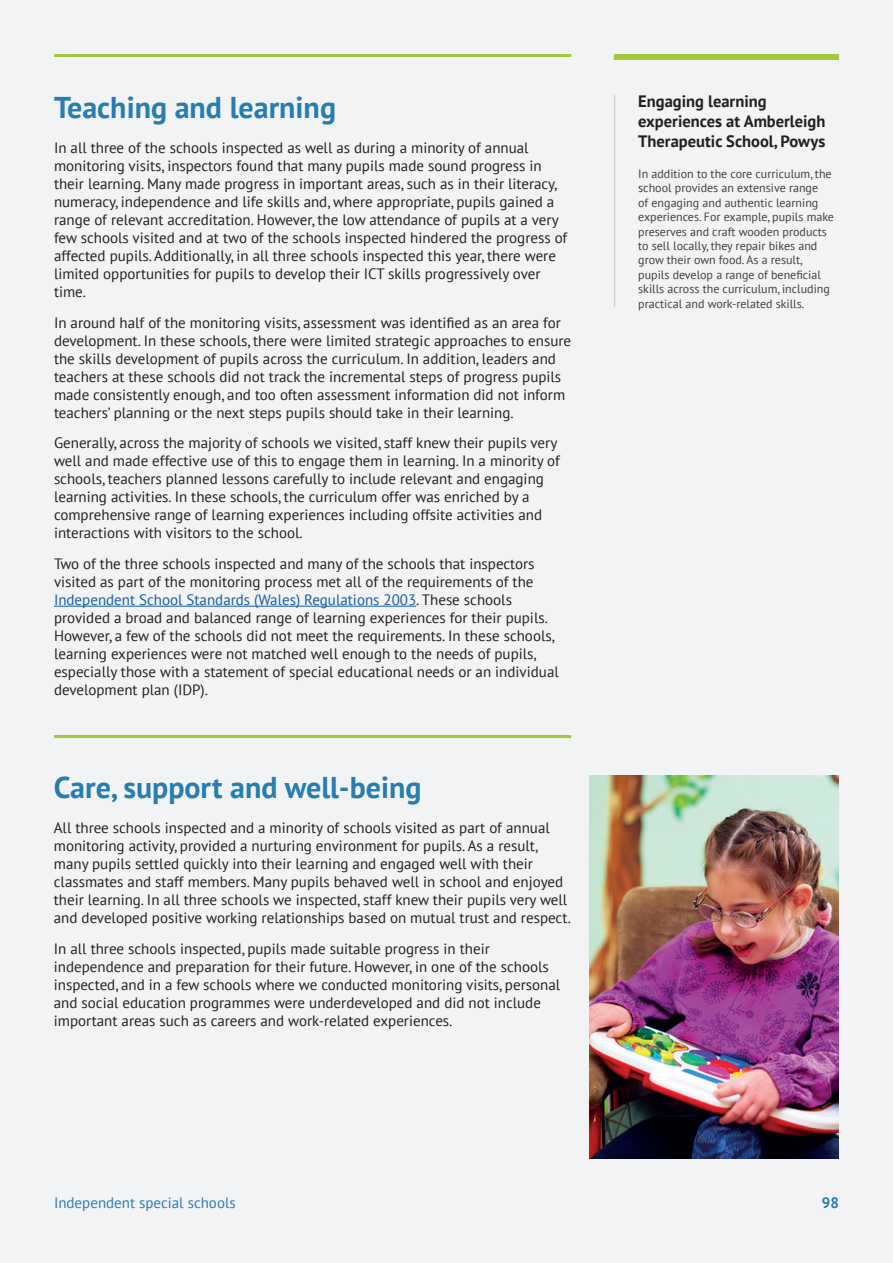
<style>
.page{position:relative;width:893px;height:1263px;background:#fff}
.page>*{position:absolute;margin:0;border:0;box-sizing:border-box;transform-origin:0 0}
.Heading_2{font:700 30px "PT Sans";color:#267daf}
.Cameo_Title{font:700 16.5px/19.8px "PT Sans";color:#231f20}
.Paragraph{font:15px/18px "PT Sans";color:#231f20}
.Footer_Title{font:15px "PT Sans";color:#267daf}
.t1{font:700 15px "PT Sans";color:#267daf}
.Cameo_paragraph{font:12px/14.4px "PT Sans";color:#3e3e3f}
.s1{color:#175d9e}
</style>
<div class="page">
<div style="left:1px;top:1px;width:892px;height:1262px;background:#f2f3f4"></div>
<hr style="left:54px;top:606px;width:362px;height:1px;background:#175d9e">
<hr style="left:54px;top:54px;width:517px;height:3px;background:#a1c93a">
<hr style="left:614px;top:95px;width:1px;height:212px;background:#d1d2d4">
<div style="left:614px;top:54px;width:225px;height:6px;background:#a1c93a"></div>
<hr style="left:54px;top:735px;width:517px;height:3px;background:#a1c93a">
<img style="left:589px;top:776px;width:250px;height:382px">
<p class="Heading_2" style="left:54px;top:87px;width:284px">Teaching and learning</p>
<p class="Paragraph" style="left:54px;top:138px;width:515px">In all three of the schools inspected as well as during a minority of annual monitoring visits, inspectors found that many pupils made sound progress in their learning. Many made progress in important areas, such as in their literacy, numeracy, independence and life skills and, where appropriate, pupils gained a range of relevant accreditation. However, the low attendance of pupils at a very few schools visited and at two of the schools inspected hindered the progress of affected pupils. Additionally, in all three schools inspected this year, there were limited opportunities for pupils to develop their ICT skills progressively over time.</p>
<p class="Paragraph" style="left:54px;top:313px;width:519px">In around half of the monitoring visits, assessment was identified as an area for development. In these schools, there were limited strategic approaches to ensure the skills development of pupils across the curriculum. In addition, leaders and teachers at these schools did not track the incremental steps of progress pupils made consistently enough, and too often assessment information did not inform teachers’ planning or the next steps pupils should take in their learning.</p>
<p class="Paragraph" style="left:54px;top:434px;width:507px">Generally, across the majority of schools we visited, staff knew their pupils very well and made effective use of this to engage them in learning. In a minority of schools, teachers planned lessons carefully to include relevant and engaging learning activities. In these schools, the curriculum offer was enriched by a comprehensive range of learning experiences including offsite activities and interactions with visitors to the school.</p>
<p class="Paragraph" style="left:54px;top:554px;width:506px">Two of the three schools inspected and many of the schools that inspectors visited as part of the monitoring process met all of the requirements of the <span class="s1">Independent School Standards (Wales) Regulations 2003</span>. These schools provided a broad and balanced range of learning experiences for their pupils.<br>However, a few of the schools did not meet the requirements. In these schools, learning experiences were not matched well enough to the needs of pupils, especially those with a statement of special educational needs or an individual development plan (IDP).</p>
<p class="Heading_2" style="left:54px;top:768px;width:369px">Care, support and well-being</p>
<p class="Paragraph" style="left:54px;top:818px;width:518px">All three schools inspected and a minority of schools visited as part of annual monitoring activity, provided a nurturing environment for pupils. As a result, many pupils settled quickly into their learning and engaged well with their classmates and staff members. Many pupils behaved well in school and enjoyed their learning. In all three schools we inspected, staff knew their pupils very well and developed positive working relationships based on mutual trust and respect.</p>
<p class="Paragraph" style="left:54px;top:939px;width:508px">In all three schools inspected, pupils made suitable progress in their independence and preparation for their future. However, in one of the schools inspected, and in a few schools where we conducted monitoring visits, personal and social education programmes were underdeveloped and did not include important areas such as careers and work-related experiences.</p>
<p class="Footer_Title" style="left:54px;top:1193px;width:183px">Independent special schools</p>
<p class="Cameo_Title" style="left:638px;top:91px;width:189px">Engaging learning experiences at Amberleigh<br>Therapeutic School, Powys</p>
<p class="Cameo_paragraph" style="left:638px;top:166px;width:197px">In addition to the core curriculum, the school provides an extensive range<br>of engaging and authentic learning experiences. For example, pupils make preserves and craft wooden products to sell locally, they repair bikes and grow their own food. As a result, pupils develop a range of beneficial skills across the curriculum, including practical and work-related skills.</p>
<p class="t1" style="left:822px;top:1193px;width:19px">98</p>
</div>
